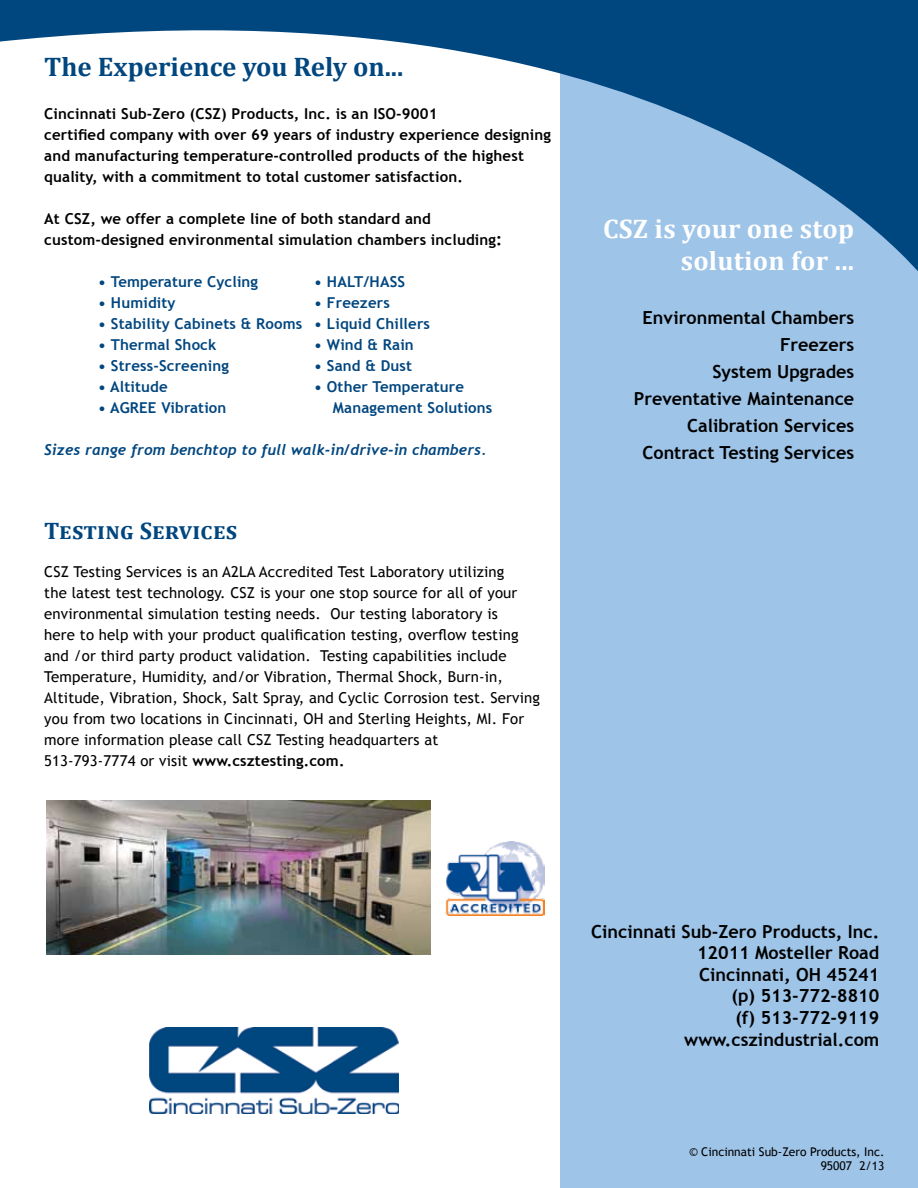
<style>
.page{position:relative;width:918px;height:1188px;background:#fff}
.page>*{position:absolute;margin:0;border:0;box-sizing:border-box;transform-origin:0 0}
.t1{font:700 27px/32.4px "Cambria";letter-spacing:.01em;color:#fff;text-align:right}
.t2{font:700 27px "Cambria";color:#00467f}
.t3{font:700 24px "Cambria";letter-spacing:.01em;color:#00467f}
.t4{font:700 18px/21.6px "Trebuchet MS";color:#000;text-align:right}
.t5{font:15px/21px "Trebuchet MS";letter-spacing:.01em;color:#000}
.t6{font:700 15px/21px "Trebuchet MS";letter-spacing:.01em;color:#000}
.t7{font:700 15px "Trebuchet MS";letter-spacing:.01em;color:#00467f}
.t8{font:italic 700 15px "Trebuchet";letter-spacing:.01em;color:#00467f}
.t9{font:12px/14.4px "Trebuchet MS";color:#000;text-align:right}
.s1{font-size:16.5px}
.s2{font-weight:700}
</style>
<div class="page">
<div style="left:560px;top:0;width:358px;height:1188px;background:#9ec4e8"></div>
<svg style="left:0;top:0;width:918px;height:271px"></svg>
<img style="left:149px;top:1028px;width:249px;height:85px">
<img style="left:445px;top:841px;width:99px;height:74px">
<img style="left:46px;top:801px;width:384px;height:154px">
<h1 class="t2" style="left:44px;top:48px;width:361px">The Experience you Rely on...</h1>
<p class="t6" style="left:44px;top:103px;width:508px">Cincinnati Sub-Zero (CSZ) Products, Inc. is an ISO-9001<br>certified company with over 69 years of industry experience designing and manufacturing temperature-controlled products of the highest quality, with a commitment to total customer satisfaction.</p>
<p class="t6" style="left:44px;top:208px;width:459px">At CSZ, we offer a complete line of both standard and custom-designed environmental simulation chambers including<span class="s1">:</span></p>
<p class="t7" style="left:98px;top:272px;width:161px">• Temperature Cycling</p>
<p class="t7" style="left:314px;top:272px;width:92px">• HALT/HASS</p>
<p class="t7" style="left:98px;top:293px;width:79px">• Humidity</p>
<p class="t7" style="left:314px;top:293px;width:77px">• Freezers</p>
<p class="t7" style="left:98px;top:314px;width:333px">• Stability Cabinets &amp; Rooms • Liquid Chillers</p>
<p class="t7" style="left:98px;top:335px;width:120px">• Thermal Shock</p>
<p class="t7" style="left:314px;top:335px;width:101px">• Wind &amp; Rain</p>
<p class="t7" style="left:98px;top:356px;width:132px">• Stress-Screening</p>
<p class="t7" style="left:314px;top:356px;width:99px">• Sand &amp; Dust</p>
<p class="t7" style="left:98px;top:377px;width:71px">• Altitude</p>
<p class="t7" style="left:314px;top:377px;width:151px">• Other Temperature</p>
<p class="t7" style="left:98px;top:398px;width:130px">• AGREE Vibration</p>
<p class="t7" style="left:333px;top:398px;width:161px">Management Solutions</p>
<p class="t8" style="left:44px;top:441px;width:444px">Sizes range from benchtop to full walk-in/drive-in chambers.</p>
<h2 class="t3" style="left:44px;top:514px;width:194px">Testing Services</h2>
<p class="t5" style="left:44px;top:561px;width:497px">CSZ Testing Services is an A2LA Accredited Test Laboratory utilizing<br>the latest test technology. CSZ is your one stop source for all of your environmental simulation testing needs. Our testing laboratory is<br>here to help with your product qualification testing, overflow testing and /or third party product validation. Testing capabilities include Temperature, Humidity, and/or Vibration, Thermal Shock, Burn-in, Altitude, Vibration, Shock, Salt Spray, and Cyclic Corrosion test. Serving you from two locations in Cincinnati, OH and Sterling Heights, MI. For more information please call CSZ Testing headquarters at<br>513-793-7774 or visit <span class="s2">www.csztesting.com.</span></p>
<h1 class="t1" style="left:603px;top:212px;width:252px">CSZ is your one stop solution for ...</h1>
<p class="t4" style="left:634px;top:304px;width:222px;line-height:27px">Environmental Chambers<br>Freezers<br>System Upgrades<br>Preventative Maintenance<br>Calibration Services<br>Contract Testing Services</p>
<p class="t4" style="left:591px;top:920px;width:290px">Cincinnati Sub-Zero Products, Inc.<br>12011 Mosteller Road<br>Cincinnati, OH 45241<br>(p) 513-772-8810<br>(f) 513-772-9119 www.cszindustrial.com</p>
<p class="t9" style="left:689px;top:1145px;width:197px">© Cincinnati Sub-Zero Products, Inc.<br>95007 2/13</p>
</div>
